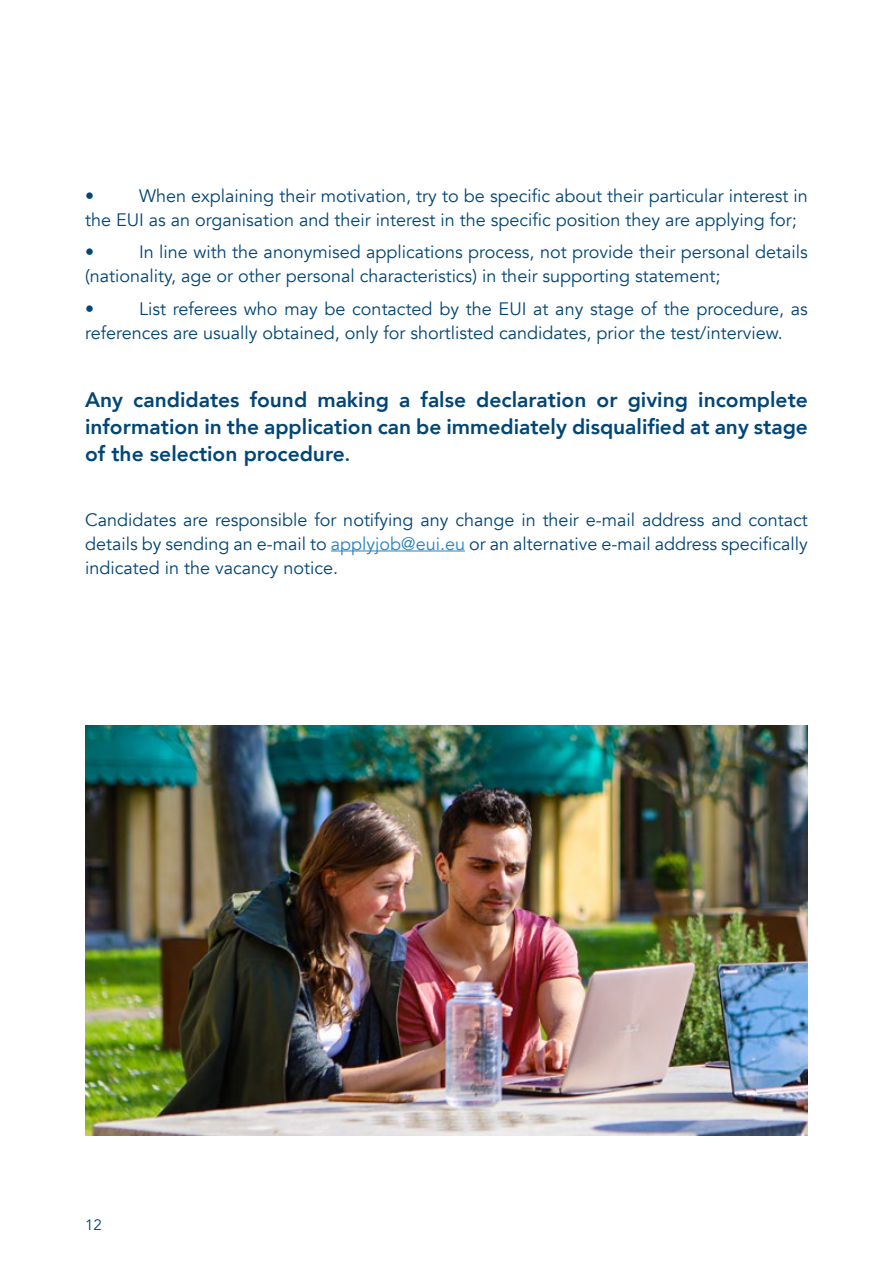
<style>
.page{position:relative;width:893px;height:1263px;background:#fff}
.page>*{position:absolute;margin:0;border:0;box-sizing:border-box;transform-origin:0 0}
.t1{font:800 21px/27px "Avenir";color:#004676;text-align:justify}
.t2{font:18px/24px "Avenir";color:#004676}
.t3{font:15px "Avenir";color:#004676}
.s1{font-size:18px}
.s2{color:#2582c4}
</style>
<div class="page">
<hr style="left:331px;top:550px;width:134px;height:1px;background:#2582c4">
<img style="left:85px;top:725px;width:723px;height:410px">
<p class="t2" style="left:85px;top:184px;width:724px;text-indent:54px">When explaining their motivation, try to be specific about their particular interest in the EUI as an organisation and their interest in the specific position they are applying for;</p>
<p class="t2" style="left:85px;top:240px;width:10px">•</p>
<p class="t2" style="left:85px;top:184px;width:10px">•</p>
<p class="t2" style="left:85px;top:240px;width:724px;text-indent:54px">In line with the anonymised applications process, not provide their personal details (nationality, age or other personal characteristics) in their supporting statement;</p>
<p class="t2" style="left:85px;top:297px;width:10px">•</p>
<p class="t2" style="left:85px;top:297px;width:724px;text-indent:54px">List referees who may be contacted by the EUI at any stage of the procedure, as references are usually obtained, only for shortlisted candidates, prior the test/interview.</p>
<p class="t1" style="left:85px;top:386px;width:724px">Any candidates found making a false declaration or giving incomplete information in the application can be immediately disqualified at any stage of the selection procedure<span class="s1">.</span></p>
<p class="t2" style="left:85px;top:508px;width:724px;text-align:justify">Candidates are responsible for notifying any change in their e-mail address and contact details by sending an e-mail to <span class="s2">applyjob@eui.eu</span> or an alternative e-mail address specifically indicated in the vacancy notice.</p>
<p class="t3" style="left:85px;top:1216px;width:18px">12</p>
</div>
